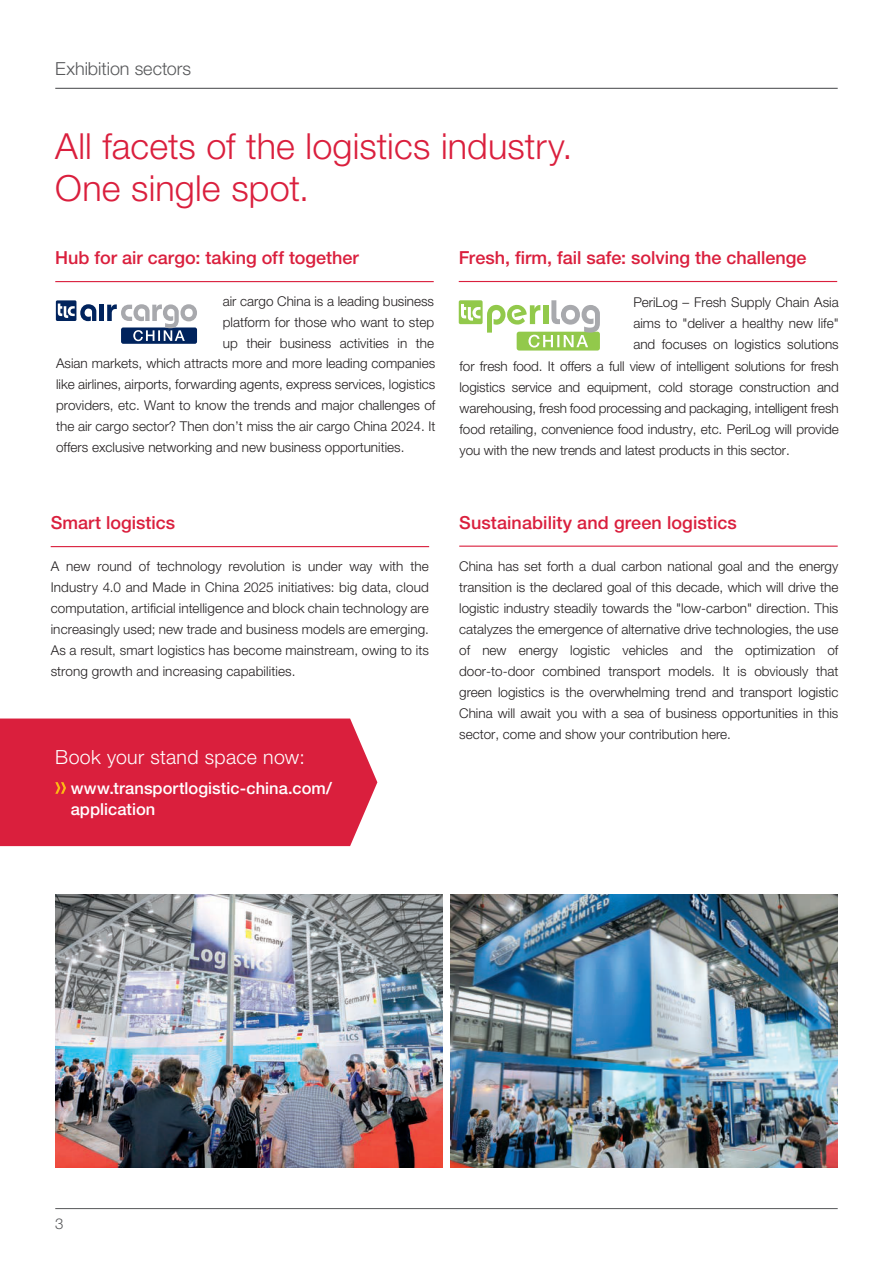
<style>
.page{position:relative;width:893px;height:1263px;background:#fff}
.page>*{position:absolute;margin:0;border:0;box-sizing:border-box;transform-origin:0 0}
.t1{font:300 36px/42px "Helvetica Neue LT Pro";letter-spacing:.005em;color:#da1f3d}
.t2{font:300 19.5px "Helvetica Neue LT Pro";letter-spacing:.015em;color:#fff}
.t3{font:500 18px "Helvetica Neue LT Pro";color:#da1f3d}
.t4{font:300 18px "Helvetica Neue LT Pro";color:#57585a}
.t5{font:500 16.5px/21px "Helvetica Neue LT Pro";letter-spacing:.005em;color:#fff}
.t6{font:300 15px "Helvetica Neue LT Pro";color:#57585a}
.t7{font:300 13.5px/21px "Helvetica Neue LT Pro";color:#231f20;text-align:justify}
</style>
<div class="page">
<hr style="left:55px;top:1208px;width:783px;height:1px;background:#57585a">
<img style="left:55px;top:894px;width:387px;height:273px">
<img style="left:451px;top:894px;width:387px;height:273px">
<hr style="left:55px;top:88px;width:783px;height:1px;background:#57585a">
<hr style="left:51px;top:546px;width:378px;height:1px;background:#da1f3d">
<hr style="left:459px;top:546px;width:379px;height:1px;background:#da1f3d">
<hr style="left:55px;top:281px;width:379px;height:1px;background:#da1f3d">
<div style="left:121px;top:327px;width:76px;height:17px;background:#00235d;border-radius:2px"></div>
<div style="left:99px;top:305px;width:5px;height:16px;background:#00235d"></div>
<div style="left:56px;top:300px;width:20px;height:21px;background:linear-gradient(to right,#00235d,#00235d);border-radius:2px"></div>
<svg style="left:58px;top:304px;width:38px;height:17px"></svg>
<svg style="left:107px;top:304px;width:90px;height:37px"></svg>
<div style="left:0;top:718px;width:377px;height:128px;background:#da1f3d"></div>
<svg style="left:55px;top:782px;width:11px;height:12px"></svg>
<hr style="left:459px;top:281px;width:378px;height:1px;background:#da1f3d">
<div style="left:517px;top:332px;width:83px;height:19px;background:#92c94b;border-radius:3px"></div>
<div style="left:459px;top:300px;width:24px;height:24px;background:#92c94b;border-radius:2px"></div>
<svg style="left:461px;top:304px;width:19px;height:17px"></svg>
<svg style="left:487px;top:300px;width:113px;height:47px"></svg>
<h3 class="t4" style="left:55px;top:58px;width:137px">Exhibition sectors</h3>
<h1 class="t1" style="left:55px;top:124px;width:519px">All facets of the logistics industry.<br>One single spot.</h1>
<h3 class="t3" style="left:55px;top:247px;width:305px">Hub for air cargo: taking off together</h3>
<p class="t7" style="left:223px;top:290px;width:213px">air cargo China is a leading business</p>
<p class="t7" style="left:223px;top:311px;width:213px">platform for those who want to step</p>
<p class="t7" style="left:223px;top:332px;width:213px">up their business activities in the</p>
<p class="t7" style="left:56px;top:352px;width:381px">Asian markets, which attracts more and more leading companies</p>
<p class="t7" style="left:56px;top:373px;width:381px">like airlines, airports, forwarding agents, express services, logistics</p>
<p class="t7" style="left:56px;top:394px;width:381px">providers, etc. Want to know the trends and major challenges of</p>
<p class="t7" style="left:56px;top:415px;width:381px">the air cargo sector? Then don’t miss the air cargo China 2024. It</p>
<p class="t7" style="left:56px;top:436px;width:350px">offers exclusive networking and new business opportunities.</p>
<h3 class="t3" style="left:51px;top:512px;width:126px">Smart logistics</h3>
<p class="t7" style="left:51px;top:555px;width:380px">A new round of technology revolution is under way with the Industry 4.0 and Made in China 2025 initiatives: big data, cloud computation, artificial intelligence and block chain technology are increasingly used; new trade and business models are emerging.<br>As a result, smart logistics has become mainstream, owing to its strong growth and increasing capabilities.</p>
<h2 class="t2" style="left:55px;top:745px;width:251px">Book your stand space now:</h2>
<p class="t5" style="left:71px;top:777px;width:263px">www.transportlogistic-china.com/ application</p>
<h3 class="t3" style="left:459px;top:247px;width:349px">Fresh, firm, fail safe: solving the challenge</h3>
<p class="t7" style="left:633px;top:292px;width:207px">PeriLog – Fresh Supply Chain Asia</p>
<p class="t7" style="left:633px;top:313px;width:207px">aims to "deliver a healthy new life"</p>
<p class="t7" style="left:633px;top:334px;width:207px">and focuses on logistics solutions</p>
<p class="t7" style="left:460px;top:355px;width:381px">for fresh food. It offers a full view of intelligent solutions for fresh</p>
<p class="t7" style="left:460px;top:376px;width:381px">logistics service and equipment, cold storage construction and</p>
<p class="t7" style="left:460px;top:397px;width:381px">warehousing, fresh food processing and packaging, intelligent fresh</p>
<p class="t7" style="left:460px;top:418px;width:381px">food retailing, convenience food industry, etc. PeriLog will provide</p>
<p class="t7" style="left:460px;top:439px;width:332px">you with the new trends and latest products in this sector.</p>
<h3 class="t3" style="left:459px;top:511px;width:279px">Sustainability and green logistics</h3>
<p class="t7" style="left:459px;top:555px;width:381px">China has set forth a dual carbon national goal and the energy transition is the declared goal of this decade, which will drive the logistic industry steadily towards the "low-carbon" direction. This catalyzes the emergence of alternative drive technologies, the use of new energy logistic vehicles and the optimization of door-to-door combined transport models. It is obviously that green logistics is the overwhelming trend and transport logistic China will await you with a sea of business opportunities in this sector, come and show your contribution here.</p>
<p class="t6" style="left:55px;top:1215px;width:10px">3</p>
</div>
